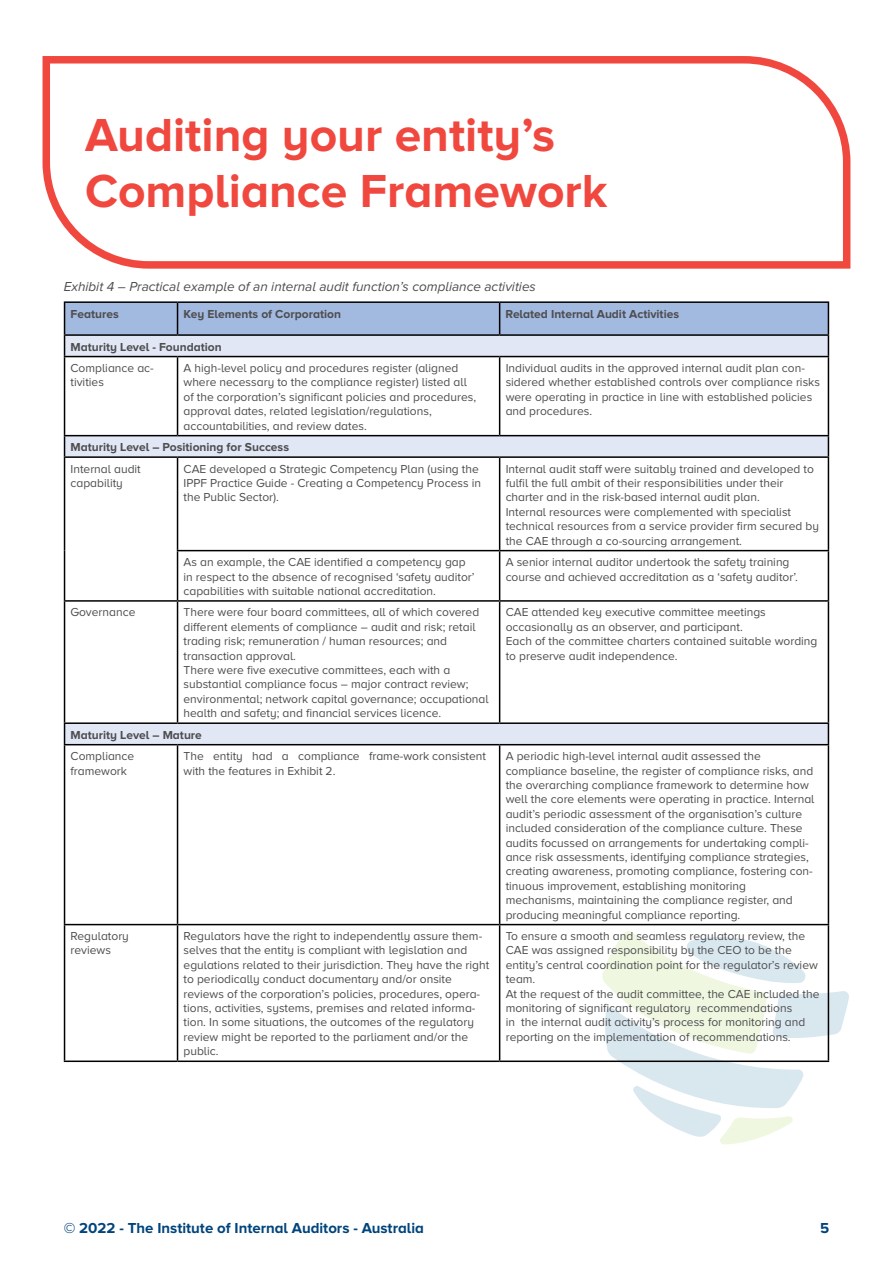
<style>
.page{position:relative;width:893px;height:1263px;background:#fff}
.page>*{position:absolute;margin:0;border:0;box-sizing:border-box;transform-origin:0 0}
.t1{font:700 48px/55.5px "Proxima Nova A";color:#f0483e}
.t2{font:700 15px "Proxima Nova A";color:#00447c}
.t3{font:italic 13.5px "Proxima Nova A";color:#4d4d4f}
.t4{font:12px/14.4px "Proxima Nova A";color:#4d4d4f}
.t5{font:700 12px "Proxima Nova A";color:#4d4d4f}
</style>
<div class="page">
<svg style="left:602px;top:930px;width:247px;height:214px"></svg>
<svg style="left:42px;top:56px;width:809px;height:213px"></svg>
<svg style="left:65px;top:357px;width:763px;height:387px"></svg>
<hr style="left:64px;top:301px;width:114px;height:2px;background:#000">
<hr style="left:178px;top:301px;width:322px;height:2px;background:#000">
<hr style="left:500px;top:301px;width:329px;height:2px;background:#000">
<svg style="left:64px;top:302px;width:765px;height:54px;background:#afbfda"></svg>
<hr style="left:64px;top:356px;width:114px;height:1px;background:#000">
<hr style="left:64px;top:357px;width:1px;height:78px;background:#000">
<hr style="left:178px;top:356px;width:322px;height:1px;background:#000">
<hr style="left:177px;top:357px;width:1px;height:78px;background:#000">
<hr style="left:500px;top:356px;width:329px;height:1px;background:#000">
<hr style="left:499px;top:357px;width:1px;height:78px;background:#000">
<hr style="left:828px;top:357px;width:1px;height:78px;background:#000">
<hr style="left:64px;top:435px;width:114px;height:1px;background:#000">
<svg style="left:64px;top:436px;width:1px;height:20px"></svg>
<hr style="left:178px;top:435px;width:322px;height:1px;background:#000">
<hr style="left:500px;top:435px;width:329px;height:1px;background:#000">
<svg style="left:828px;top:436px;width:1px;height:20px"></svg>
<hr style="left:64px;top:456px;width:114px;height:2px;background:#000">
<hr style="left:64px;top:458px;width:1px;height:93px;background:#000">
<hr style="left:178px;top:456px;width:322px;height:2px;background:#000">
<hr style="left:177px;top:458px;width:1px;height:92px;background:#000">
<hr style="left:500px;top:456px;width:329px;height:2px;background:#000">
<hr style="left:499px;top:458px;width:1px;height:92px;background:#000">
<hr style="left:828px;top:458px;width:1px;height:92px;background:#000">
<hr style="left:64px;top:551px;width:1px;height:49px;background:#000">
<hr style="left:177px;top:550px;width:323px;height:1px;background:#000">
<hr style="left:177px;top:551px;width:1px;height:49px;background:#000">
<hr style="left:500px;top:550px;width:329px;height:1px;background:#000">
<hr style="left:499px;top:551px;width:1px;height:49px;background:#000">
<hr style="left:828px;top:551px;width:1px;height:49px;background:#000">
<hr style="left:64px;top:600px;width:114px;height:2px;background:#000">
<hr style="left:64px;top:602px;width:1px;height:120px;background:#000">
<hr style="left:178px;top:600px;width:322px;height:2px;background:#000">
<hr style="left:177px;top:602px;width:1px;height:120px;background:#000">
<hr style="left:500px;top:600px;width:329px;height:2px;background:#000">
<hr style="left:499px;top:602px;width:1px;height:120px;background:#000">
<hr style="left:828px;top:602px;width:1px;height:120px;background:#000">
<hr style="left:64px;top:722px;width:114px;height:2px;background:#000">
<svg style="left:64px;top:724px;width:1px;height:20px"></svg>
<hr style="left:178px;top:722px;width:322px;height:2px;background:#000">
<hr style="left:500px;top:722px;width:329px;height:2px;background:#000">
<svg style="left:828px;top:724px;width:1px;height:20px"></svg>
<hr style="left:64px;top:744px;width:114px;height:1px;background:#000">
<hr style="left:64px;top:745px;width:1px;height:179px;background:#000">
<hr style="left:178px;top:744px;width:322px;height:1px;background:#000">
<hr style="left:177px;top:745px;width:1px;height:179px;background:#000">
<hr style="left:500px;top:744px;width:329px;height:1px;background:#000">
<hr style="left:499px;top:745px;width:1px;height:179px;background:#000">
<hr style="left:828px;top:745px;width:1px;height:179px;background:#000">
<hr style="left:64px;top:924px;width:114px;height:1px;background:#000">
<hr style="left:64px;top:925px;width:1px;height:135px;background:#000">
<hr style="left:178px;top:924px;width:322px;height:1px;background:#000">
<hr style="left:177px;top:925px;width:1px;height:135px;background:#000">
<hr style="left:500px;top:924px;width:329px;height:1px;background:#000">
<hr style="left:499px;top:925px;width:1px;height:135px;background:#000">
<hr style="left:828px;top:925px;width:1px;height:135px;background:#000">
<hr style="left:64px;top:1060px;width:114px;height:2px;background:#000">
<hr style="left:178px;top:1060px;width:322px;height:2px;background:#000">
<hr style="left:500px;top:1060px;width:329px;height:2px;background:#000">
<h1 class="t1" style="left:85px;top:107px;width:524px">Auditing your entity’s<br>Compliance Framework</h1>
<p class="t3" style="left:64px;top:279px;width:474px">Exhibit 4 – Practical example of an internal audit function’s compliance activities</p>
<p class="t5" style="left:71px;top:307px;width:50px">Features</p>
<p class="t5" style="left:184px;top:307px;width:159px">Key Elements of Corporation</p>
<p class="t5" style="left:506px;top:307px;width:175px">Related Internal Audit Activities</p>
<p class="t5" style="left:71px;top:340px;width:153px">Maturity Level - Foundation</p>
<p class="t4" style="left:71px;top:361px;width:85px">Compliance ac&shy;tivities</p>
<p class="t4" style="left:184px;top:361px;width:294px">A high-level policy and procedures register (aligned where necessary to the compliance register) listed all of the corporation’s significant policies and procedures, approval dates, related legislation/regulations, accountabilities, and review dates.</p>
<p class="t4" style="left:506px;top:361px;width:316px">Individual audits in the approved internal audit plan con&shy;sidered whether established controls over compliance risks were operating in practice in line with established policies and procedures.</p>
<p class="t5" style="left:71px;top:440px;width:220px">Maturity Level – Positioning for Success</p>
<p class="t4" style="left:71px;top:461px;width:72px">Internal audit capability</p>
<p class="t4" style="left:184px;top:461px;width:299px">CAE developed a Strategic Competency Plan (using the<br>IPPF Practice Guide - Creating a Competency Process in the Public Sector).</p>
<p class="t4" style="left:506px;top:461px;width:315px">Internal audit staff were suitably trained and developed to fulfil the full ambit of their responsibilities under their charter and in the risk-based internal audit plan.<br>Internal resources were complemented with specialist technical resources from a service provider firm secured by the CAE through a co-sourcing arrangement.</p>
<p class="t4" style="left:184px;top:555px;width:293px">As an example, the CAE identified a competency gap in respect to the absence of recognised ‘safety auditor’ capabilities with suitable national accreditation.</p>
<p class="t4" style="left:506px;top:555px;width:294px">A senior internal auditor undertook the safety training course and achieved accreditation as a ‘safety auditor’.</p>
<p class="t4" style="left:71px;top:605px;width:66px">Governance</p>
<p class="t4" style="left:184px;top:605px;width:307px">There were four board committees, all of which covered different elements of compliance – audit and risk; retail trading risk; remuneration / human resources; and transaction approval.<br>There were five executive committees, each with a substantial compliance focus – major contract review; environmental; network capital governance; occupational health and safety; and financial services licence.</p>
<p class="t4" style="left:506px;top:605px;width:313px">CAE attended key executive committee meetings occasionally as an observer, and participant.<br>Each of the committee charters contained suitable wording to preserve audit independence.</p>
<p class="t5" style="left:71px;top:728px;width:133px">Maturity Level – Mature</p>
<p class="t4" style="left:71px;top:749px;width:65px">Compliance framework</p>
<p class="t4" style="left:184px;top:749px;width:304px">The entity had a compliance frame-work consistent with the features in Exhibit 2.</p>
<p class="t4" style="left:506px;top:749px;width:310px">A periodic high-level internal audit assessed the compliance baseline, the register of compliance risks, and the overarching compliance framework to determine how well the core elements were operating in practice. Internal audit’s periodic assessment of the organisation’s culture included consideration of the compliance culture. These audits focussed on arrangements for undertaking compli&shy;ance risk assessments, identifying compliance strategies, creating awareness, promoting compliance, fostering con&shy;tinuous improvement, establishing monitoring mechanisms, maintaining the compliance register, and producing meaningful compliance reporting.</p>
<p class="t4" style="left:71px;top:929px;width:60px">Regulatory reviews</p>
<p class="t4" style="left:184px;top:929px;width:307px">Regulators have the right to independently assure them&shy;selves that the entity is compliant with legislation and egulations related to their jurisdiction. They have the right to periodically conduct documentary and/or onsite reviews of the corporation’s policies, procedures, opera&shy;tions, activities, systems, premises and related informa&shy;tion. In some situations, the outcomes of the regulatory review might be reported to the parliament and/or the public.</p>
<p class="t4" style="left:506px;top:929px;width:315px">To ensure a smooth and seamless regulatory review, the CAE was assigned responsibility by the CEO to be the entity’s central coordination point for the regulator’s review team.<br>At the request of the audit committee, the CAE included the monitoring of significant regulatory recommendations<br>in the internal audit activity’s process for monitoring and reporting on the implementation of recommendations.</p>
<p class="t2" style="left:64px;top:1219px;width:362px">© 2022 - The Institute of Internal Auditors - Australia</p>
<p class="t2" style="left:820px;top:1219px;width:11px">5</p>
</div>
